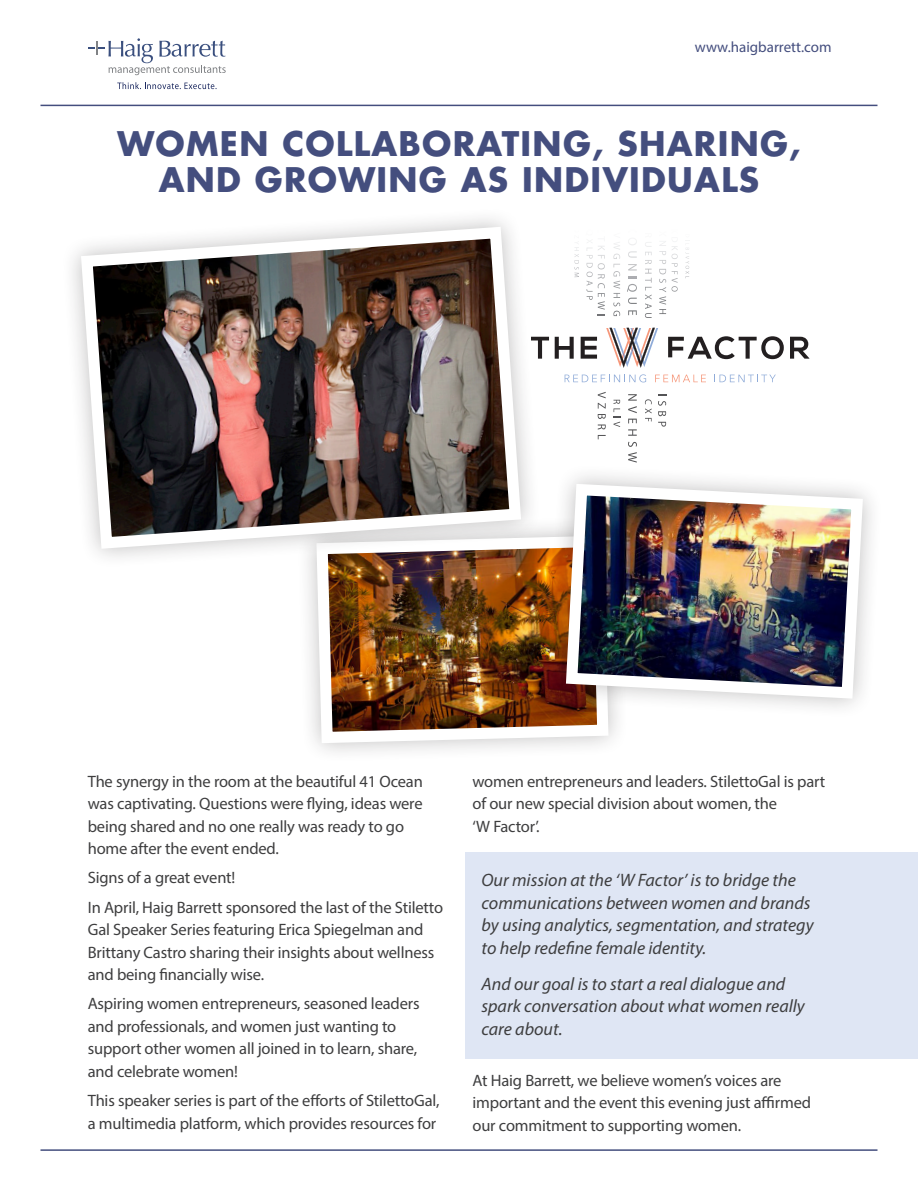
<style>
.page{position:relative;width:918px;height:1188px;background:#fff}
.page>*{position:absolute;margin:0;border:0;box-sizing:border-box;transform-origin:0 0}
.t1{font:700 33px/36px "Futura";letter-spacing:.04em;color:#444e7e;text-align:center}
.body{font:italic 18px/22.5px "Myriad Pro";color:#3e3e3f}
.body-2{font:16.5px/22.5px "Myriad Pro";letter-spacing:-.01em;color:#3e3e3f}
.t2{font:15px "Myriad Pro";color:#444e7e}
</style>
<div class="page">
<img style="left:311px;top:530px;width:303px;height:219px">
<div style="left:546px;top:464px;width:337px;height:254px;background:#231f20;opacity:.29"></div>
<img style="left:560px;top:478px;width:309px;height:226px">
<svg style="left:541px;top:337px;width:8px;height:22px"></svg>
<svg style="left:555px;top:337px;width:19px;height:22px"></svg>
<svg style="left:581px;top:337px;width:16px;height:22px"></svg>
<svg style="left:668px;top:336px;width:116px;height:23px"></svg>
<svg style="left:790px;top:337px;width:19px;height:22px"></svg>
<svg style="left:606px;top:328px;width:52px;height:40px"></svg>
<svg style="left:672px;top:241px;width:6px;height:51px"></svg>
<svg style="left:659px;top:241px;width:7px;height:73px"></svg>
<svg style="left:658px;top:401px;width:8px;height:15px"></svg>
<svg style="left:658px;top:422px;width:8px;height:5px"></svg>
<svg style="left:645px;top:242px;width:7px;height:76px"></svg>
<svg style="left:645px;top:399px;width:7px;height:22px"></svg>
<svg style="left:628px;top:240px;width:9px;height:5px"></svg>
<svg style="left:628px;top:251px;width:9px;height:7px"></svg>
<svg style="left:628px;top:264px;width:9px;height:6px"></svg>
<svg style="left:627px;top:284px;width:10px;height:8px"></svg>
<svg style="left:628px;top:298px;width:9px;height:6px"></svg>
<svg style="left:628px;top:310px;width:9px;height:5px"></svg>
<svg style="left:628px;top:394px;width:9px;height:19px"></svg>
<svg style="left:628px;top:419px;width:9px;height:4px"></svg>
<svg style="left:628px;top:429px;width:9px;height:7px"></svg>
<svg style="left:628px;top:442px;width:9px;height:21px"></svg>
<svg style="left:613px;top:242px;width:7px;height:74px"></svg>
<svg style="left:614px;top:400px;width:6px;height:27px"></svg>
<svg style="left:598px;top:392px;width:8px;height:27px"></svg>
<svg style="left:598px;top:425px;width:8px;height:14px"></svg>
<svg style="left:586px;top:241px;width:19px;height:74px"></svg>
<svg style="left:574px;top:247px;width:5px;height:30px"></svg>
<svg style="left:685px;top:240px;width:4px;height:38px"></svg>
<svg style="left:565px;top:374px;width:81px;height:8px"></svg>
<svg style="left:655px;top:375px;width:51px;height:7px"></svg>
<svg style="left:719px;top:375px;width:57px;height:7px"></svg>
<svg style="left:117px;top:82px;width:100px;height:7px"></svg>
<svg style="left:89px;top:38px;width:137px;height:37px"></svg>
<hr style="left:40px;top:105px;width:838px;height:1px;background:#444e7e">
<hr style="left:40px;top:1149px;width:838px;height:2px;background:#444e7e">
<div style="left:61px;top:207px;width:480px;height:362px;background:#231f20;opacity:.29"></div>
<img style="left:75px;top:221px;width:452px;height:334px">
<div style="left:465px;top:852px;width:453px;height:206px;background:#dfe6f4"></div>
<p class="t2" style="left:695px;top:37px;width:138px">www.haigbarrett.com</p>
<p class="t1" style="left:117px;top:125px;width:685px">WOMEN COLLABORATING, SHARING,<br>AND GROWING AS INDIVIDUALS</p>
<p class="body-2" style="left:88px;top:770px;width:337px">The synergy in the room at the beautiful 41 Ocean was captivating. Questions were flying, ideas were being shared and no one really was ready to go home after the event ended.</p>
<p class="body-2" style="left:88px;top:866px;width:149px">Signs of a great event!</p>
<p class="body-2" style="left:88px;top:896px;width:357px">In April, Haig Barrett sponsored the last of the Stiletto Gal Speaker Series featuring Erica Spiegelman and Brittany Castro sharing their insights about wellness and being financially wise.</p>
<p class="body-2" style="left:88px;top:992px;width:333px">Aspiring women entrepreneurs, seasoned leaders and professionals, and women just wanting to support other women all joined in to learn, share, and celebrate women!</p>
<p class="body-2" style="left:88px;top:1089px;width:353px">This speaker series is part of the efforts of StilettoGal, a multimedia platform, which provides resources for</p>
<p class="body-2" style="left:472px;top:770px;width:354px">women entrepreneurs and leaders. StilettoGal is part of our new special division about women, the<br>‘W Factor’.</p>
<p class="body" style="left:482px;top:869px;width:334px">Our mission at the ‘W Factor’ is to bridge the communications between women and brands by using analytics, segmentation, and strategy to help redefine female identity.</p>
<p class="body" style="left:482px;top:972px;width:325px">And our goal is to start a real dialogue and spark conversation about what women really care about.</p>
<p class="body-2" style="left:472px;top:1069px;width:340px">At Haig Barrett, we believe women’s voices are important and the event this evening just affirmed our commitment to supporting women.</p>
</div>
